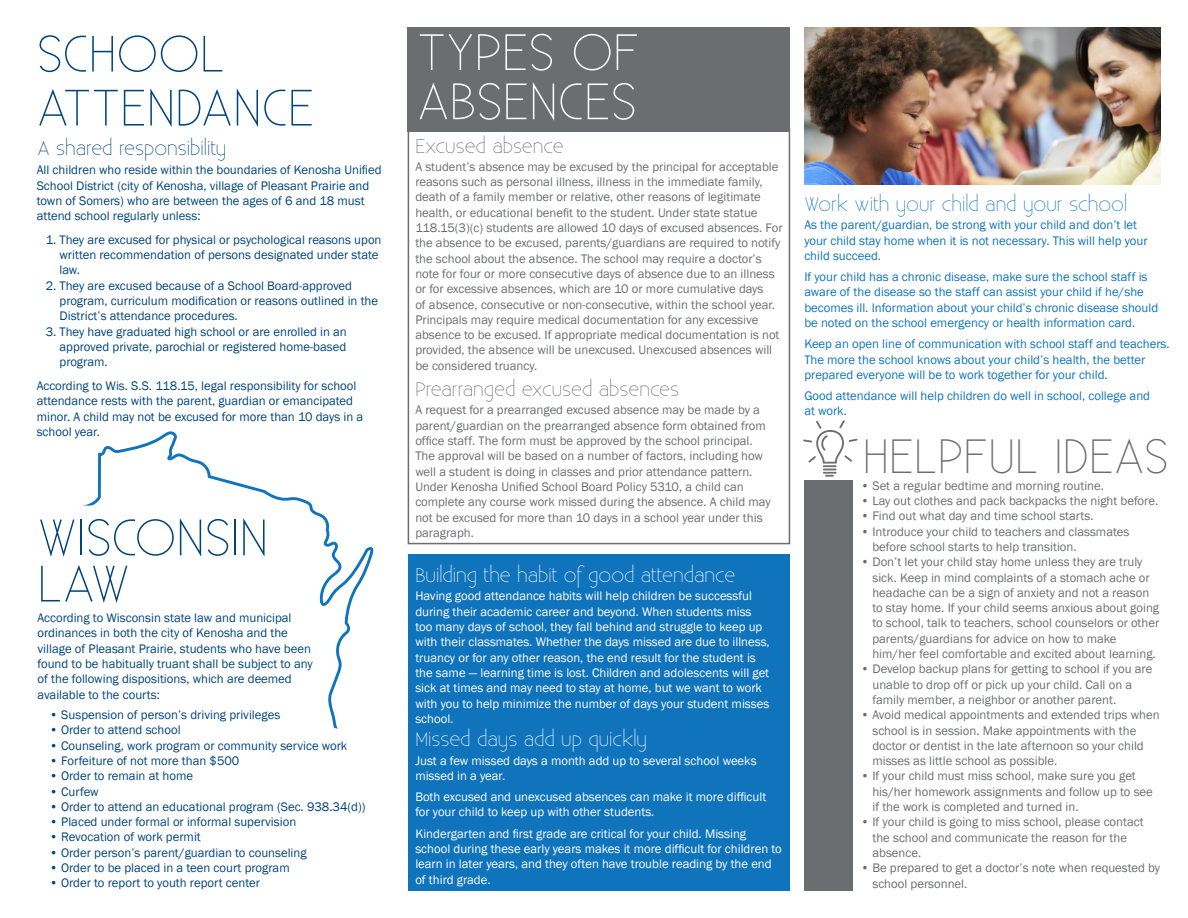
<style>
.page{position:relative;width:1188px;height:918px;background:#fff}
.page>*{position:absolute;margin:0;border:0;box-sizing:border-box;transform-origin:0 0}
.t1{font:300 51px "Existence";color:#00447b}
.t2{font:300 51px/49.2px "Existence";color:#fff}
.t3{font:300 48px "Existence";color:#6c6d70}
.t4{font:300 19.5px "Existence";color:#fff}
.t5{font:300 19.5px "Existence";color:#6c6d70}
.t6{font:300 19.5px "Existence";color:#1074bc}
.t7{font:300 19.5px "Existence";color:#00447b}
.t8{font:12.75px/15.3px "Franklin Gothic";color:#6c6d70}
.t9{font:12.75px/15.3px "Franklin Gothic";color:#00447b}
.t10{font:12.75px/15.3px "Franklin Gothic";color:#fff}
.t11{font:12.75px/15.3px "Franklin Gothic";color:#1074bc}
</style>
<div class="page">
<svg style="left:83px;top:431px;width:230px;height:75px"></svg>
<svg style="left:309px;top:506px;width:65px;height:223px"></svg>
<div style="left:408px;top:27px;width:382px;height:104px;background:#6c6d70"></div>
<div style="left:408px;top:554px;width:381px;height:337px;background:#1074bc"></div>
<div style="left:804px;top:481px;width:49px;height:410px;background:#6c6d70"></div>
<div style="left:408px;top:128px;width:382px;height:416px;border:2px solid #6c6d70"></div>
<img style="left:804px;top:27px;width:357px;height:158px">
<svg style="left:803px;top:420px;width:55px;height:57px"></svg>
<p class="t1" style="left:37px;top:26px;width:190px">SCHOOL</p>
<p class="t1" style="left:37px;top:80px;width:279px">ATTENDANCE</p>
<p class="t7" style="left:38px;top:137px;width:190px">A shared responsibility</p>
<p class="t9" style="left:37px;top:163px;width:346px">All children who reside within the boundaries of Kenosha Unified School District (city of Kenosha, village of Pleasant Prairie and town of Somers) who are between the ages of 6 and 18 must attend school regularly unless:</p>
<p class="t9" style="left:59px;top:232px;width:324px;text-indent:-14px">1. They are excused for physical or psychological reasons upon written recommendation of persons designated under state law.</p>
<p class="t9" style="left:60px;top:278px;width:320px;text-indent:-14px">2. They are excused because of a School Board-approved program, curriculum modification or reasons outlined in the<br>District’s attendance procedures.</p>
<p class="t9" style="left:60px;top:324px;width:289px;text-align:justify;text-indent:-14px">3. They have graduated high school or are enrolled in an approved private, parochial or registered home-based program.</p>
<p class="t9" style="left:37px;top:378px;width:328px">According to Wis. S.S. 118.15, legal responsibility for school attendance rests with the parent, guardian or emancipated minor. A child may not be excused for more than 10 days in a school year.</p>
<p class="t1" style="left:38px;top:510px;width:232px">WISCONSIN</p>
<p class="t1" style="left:38px;top:556px;width:94px">LAW</p>
<p class="t9" style="left:38px;top:611px;width:255px">According to Wisconsin state law and municipal</p>
<p class="t9" style="left:38px;top:626px;width:252px">ordinances in both the city of Kenosha and the</p>
<p class="t9" style="left:38px;top:641px;width:275px">village of Pleasant Prairie, students who have been</p>
<p class="t9" style="left:38px;top:656px;width:277px">found to be habitually truant shall be subject to any</p>
<p class="t9" style="left:38px;top:672px;width:256px">of the following dispositions, which are deemed</p>
<p class="t9" style="left:38px;top:687px;width:124px">available to the courts:</p>
<p class="t9" style="left:50px;top:707px;width:232px">• Suspension of person’s driving privileges</p>
<p class="t9" style="left:50px;top:723px;width:133px">• Order to attend school</p>
<p class="t9" style="left:50px;top:738px;width:299px">• Counseling, work program or community service work</p>
<p class="t9" style="left:50px;top:753px;width:191px">• Forfeiture of not more than $500</p>
<p class="t9" style="left:50px;top:769px;width:145px">• Order to remain at home</p>
<p class="t9" style="left:50px;top:784px;width:50px">• Curfew</p>
<p class="t9" style="left:50px;top:799px;width:318px">• Order to attend an educational program (Sec. 938.34(d))</p>
<p class="t9" style="left:50px;top:815px;width:248px">• Placed under formal or informal supervision</p>
<p class="t9" style="left:50px;top:830px;width:153px">• Revocation of work permit</p>
<p class="t9" style="left:50px;top:845px;width:259px">• Order person’s parent/guardian to counseling</p>
<p class="t9" style="left:50px;top:860px;width:242px">• Order to be placed in a teen court program</p>
<p class="t9" style="left:50px;top:876px;width:212px">• Order to report to youth report center</p>
<p class="t2" style="left:417px;top:30px;width:224px">TYPES OF<br>ABSENCES</p>
<p class="t5" style="left:415px;top:135px;width:150px">Excused absence</p>
<p class="t8" style="left:415px;top:159px;width:369px">A student’s absence may be excused by the principal for acceptable reasons such as personal illness, illness in the immediate family, death of a family member or relative, other reasons of legitimate health, or educational benefit to the student. Under state statue 118.15(3)(c) students are allowed 10 days of excused absences. For the absence to be excused, parents/guardians are required to notify the school about the absence. The school may require a doctor’s note for four or more consecutive days of absence due to an illness or for excessive absences, which are 10 or more cumulative days<br>of absence, consecutive or non-consecutive, within the school year.<br>Principals may require medical documentation for any excessive absence to be excused. If appropriate medical documentation is not provided, the absence will be unexcused. Unexcused absences will be considered truancy.</p>
<p class="t5" style="left:415px;top:379px;width:265px">Prearranged excused absences</p>
<p class="t8" style="left:415px;top:403px;width:357px">A request for a prearranged excused absence may be made by a parent/guardian on the prearranged absence form obtained from office staff. The form must be approved by the school principal.<br>The approval will be based on a number of factors, including how well a student is doing in classes and prior attendance pattern.<br>Under Kenosha Unified School Board Policy 5310, a child can complete any course work missed during the absence. A child may not be excused for more than 10 days in a school year under this paragraph.</p>
<p class="t4" style="left:415px;top:565px;width:322px">Building the habit of good attendance</p>
<p class="t10" style="left:415px;top:589px;width:356px">Having good attendance habits will help children be successful during their academic career and beyond. When students miss too many days of school, they fall behind and struggle to keep up with their classmates. Whether the days missed are due to illness, truancy or for any other reason, the end result for the student is the same — learning time is lost. Children and adolescents will get sick at times and may need to stay at home, but we want to work with you to help minimize the number of days your student misses school.</p>
<p class="t4" style="left:415px;top:729px;width:233px">Missed days add up quickly</p>
<p class="t10" style="left:415px;top:753px;width:343px">Just a few missed days a month add up to several school weeks missed in a year.</p>
<p class="t10" style="left:415px;top:790px;width:353px">Both excused and unexcused absences can make it more difficult for your child to keep up with other students.</p>
<p class="t10" style="left:415px;top:826px;width:368px">Kindergarten and first grade are critical for your child. Missing school during these early years makes it more difficult for children to learn in later years, and they often have trouble reading by the end of third grade.</p>
<p class="t6" style="left:804px;top:193px;width:324px">Work with your child and your school</p>
<p class="t11" style="left:804px;top:218px;width:345px">As the parent/guardian, be strong with your child and don’t let your child stay home when it is not necessary. This will help your child succeed.</p>
<p class="t11" style="left:804px;top:269px;width:355px">If your child has a chronic disease, make sure the school staff is aware of the disease so the staff can assist your child if he/she becomes ill. Information about your child’s chronic disease should be noted on the school emergency or health information card.</p>
<p class="t11" style="left:804px;top:337px;width:367px">Keep an open line of communication with school staff and teachers.<br>The more the school knows about your child’s health, the better prepared everyone will be to work together for your child.</p>
<p class="t11" style="left:804px;top:389px;width:347px">Good attendance will help children do well in school, college and at work.</p>
<p class="t3" style="left:863px;top:430px;width:307px">HELPFUL IDEAS</p>
<p class="t8" style="left:861px;top:478px;width:245px">• Set a regular bedtime and morning routine.</p>
<p class="t8" style="left:861px;top:493px;width:299px">• Lay out clothes and pack backpacks the night before.</p>
<p class="t8" style="left:861px;top:509px;width:234px">• Find out what day and time school starts.</p>
<p class="t8" style="left:872px;top:524px;width:258px;text-indent:-12px">• Introduce your child to teachers and classmates before school starts to help transition.</p>
<p class="t8" style="left:872px;top:555px;width:288px;text-indent:-12px">• Don’t let your child stay home unless they are truly sick. Keep in mind complaints of a stomach ache or headache can be a sign of anxiety and not a reason to stay home. If your child seems anxious about going to school, talk to teachers, school counselors or other parents/guardians for advice on how to make him/her feel comfortable and excited about learning.</p>
<p class="t8" style="left:872px;top:662px;width:281px;text-indent:-12px">• Develop backup plans for getting to school if you are unable to drop off or pick up your child. Call on a family member, a neighbor or another parent.</p>
<p class="t8" style="left:872px;top:708px;width:289px;text-indent:-12px">• Avoid medical appointments and extended trips when school is in session. Make appointments with the doctor or dentist in the late afternoon so your child misses as little school as possible.</p>
<p class="t8" style="left:872px;top:769px;width:282px;text-indent:-12px">• If your child must miss school, make sure you get his/her homework assignments and follow up to see if the work is completed and turned in.</p>
<p class="t8" style="left:872px;top:815px;width:273px;text-indent:-12px">• If your child is going to miss school, please contact the school and communicate the reason for the absence.</p>
<p class="t8" style="left:872px;top:861px;width:289px;text-indent:-12px">• Be prepared to get a doctor’s note when requested by school personnel.</p>
</div>
